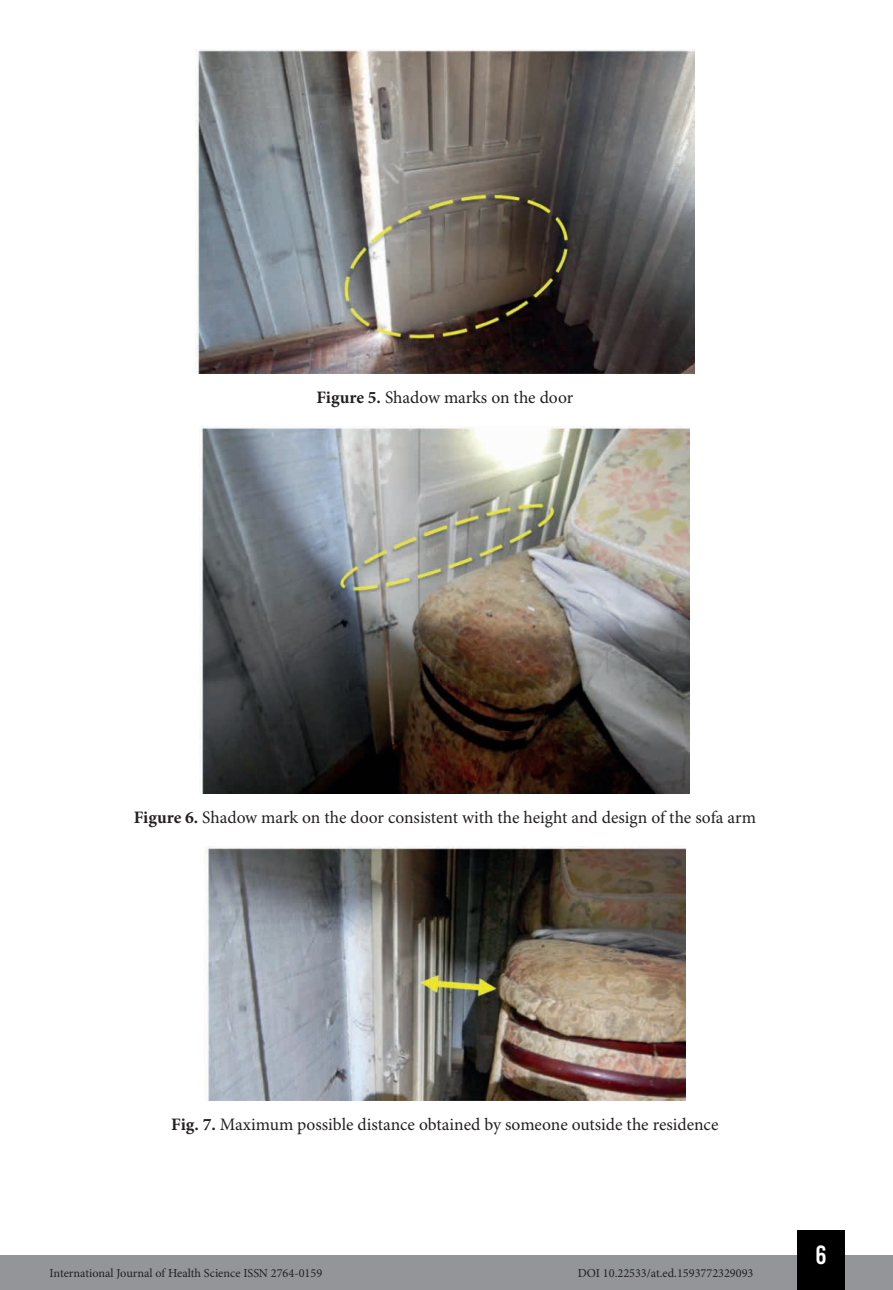
<style>
.page{position:relative;width:893px;height:1290px;background:#fff}
.page>*{position:absolute;margin:0;border:0;box-sizing:border-box;transform-origin:0 0}
.t1{font:26.25px "Bebas Kai";color:#fff}
.t2{font:17.5px "Minion Pro";letter-spacing:-.005em;color:#231f20}
.t3{font:12.25px "Minion Pro";color:#231f20}
.s1{font-weight:700}
</style>
<div class="page">
<div style="left:0;top:1255px;width:893px;height:35px;background:#939598"></div>
<div style="left:797px;top:1230px;width:48px;height:60px;background:#000"></div>
<img style="left:195px;top:50px;width:499px;height:324px">
<img style="left:200px;top:426px;width:490px;height:368px">
<img style="left:204px;top:847px;width:481px;height:254px">
<p class="t2" style="left:316px;top:387px;width:258px"><span class="s1">Figure 5.</span> Shadow marks on the door</p>
<p class="t2" style="left:134px;top:807px;width:624px"><span class="s1">Figure 6.</span> Shadow mark on the door consistent with the height and design of the sofa arm</p>
<p class="t2" style="left:171px;top:1114px;width:549px"><span class="s1">Fig. 7.</span> Maximum possible distance obtained by someone outside the residence</p>
<p class="t3" style="left:50px;top:1266px;width:274px">International Journal of Health Science ISSN 2764-0159</p>
<p class="t3" style="left:578px;top:1266px;width:177px">DOI 10.22533/at.ed.1593772329093</p>
<h1 class="t1" style="left:815px;top:1241px;width:13px">6</h1>
</div>
